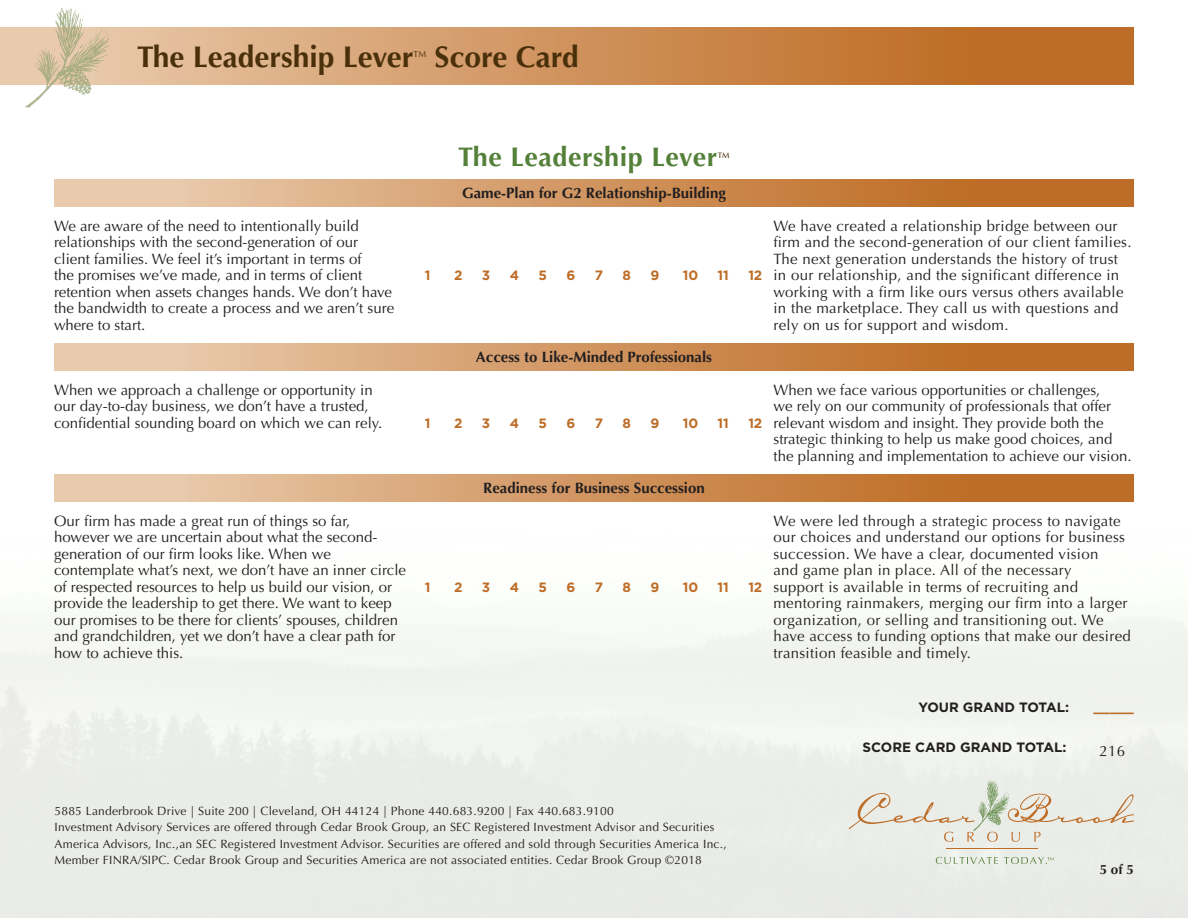
<style>
.page{position:relative;width:1188px;height:918px;background:#fff}
.page>*{position:absolute;margin:0;border:0;box-sizing:border-box;transform-origin:0 0}
.Big_Head{font:700 30px "Optima LT Std";color:#49300b}
.Big_Head-2{font:700 27px "Optima LT Std";letter-spacing:.02em;color:#548139}
.body{font:15px/16.5px "Optima LT Std";color:#231f20}
.body-2{font:15px/16.5px "Optima LT Std";letter-spacing:.02em;color:#231f20}
.Sub_Head{font:700 15px "Optima LT Std";color:#231f20}
.body-3{font:700 13.5px "Gotham";letter-spacing:-.01em;color:#bd6d27}
.body-4{font:700 13.5px "Gotham";color:#231f20}
.Normal_SSI_Body_Copy{font:700 13.5px "Optima LT Std";color:#231f20}
.body-5{font:12px/16.5px "Optima LT Std";letter-spacing:.02em;color:#231f20}
.Big_Head-3{font:8.7px "Optima LT Std";color:#49300b}
.Big_Head-4{font:500 7.8px "Optima LT Std";color:#49300b}
</style>
<div class="page">
<svg style="left:0;top:27px;width:1134px;height:57px;background:#cf925c"></svg>
<svg style="left:25px;top:8px;width:84px;height:100px"></svg>
<svg style="left:54px;top:179px;width:1080px;height:27px;background:#d19763"></svg>
<svg style="left:54px;top:343px;width:1080px;height:27px;background:#d19763"></svg>
<svg style="left:54px;top:474px;width:1080px;height:27px;background:#d19763"></svg>
<svg style="left:849px;top:780px;width:285px;height:62px;background:#e4e2d8"></svg>
<hr style="left:946px;top:848px;width:92px;height:1px;background:#bd6d27">
<svg style="left:936px;top:857px;width:62px;height:7px"></svg>
<svg style="left:1004px;top:857px;width:50px;height:7px"></svg>
<p class="Big_Head" style="left:137px;top:39px;width:278px">The Leadership Lever</p>
<p class="Big_Head-3" style="left:414px;top:49px;width:14px">TM</p>
<p class="Big_Head" style="left:435px;top:39px;width:146px">Score Card</p>
<p class="body" style="left:54px;top:218px;width:342px">We are aware of the need to intentionally build relationships with the second-generation of our client families. We feel it’s important in terms of<br>the promises we’ve made, and in terms of client retention when assets changes hands. We don’t have the bandwidth to create a process and we aren’t sure where to start.</p>
<p class="body" style="left:54px;top:382px;width:330px">When we approach a challenge or opportunity in our day-to-day business, we don’t have a trusted, confidential sounding board on which we can rely.</p>
<p class="body" style="left:54px;top:513px;width:354px">Our firm has made a great run of things so far, however we are uncertain about what the second&shy;generation of our firm looks like. When we contemplate what’s next, we don’t have an inner circle of respected resources to help us build our vision, or provide the leadership to get there. We want to keep our promises to be there for clients’ spouses, children and grandchildren, yet we don’t have a clear path for how to achieve this.</p>
<p class="Big_Head-2" style="left:458px;top:141px;width:261px">The Leadership Lever</p>
<p class="Big_Head-4" style="left:718px;top:152px;width:13px">TM</p>
<p class="Sub_Head" style="left:462px;top:184px;width:265px">Game-Plan for G2 Relationship-Building</p>
<p class="body-3" style="left:425px;top:268px;width:7px">1</p>
<p class="body-3" style="left:454px;top:268px;width:10px">2</p>
<p class="body-3" style="left:482px;top:268px;width:10px">3</p>
<p class="body-3" style="left:510px;top:268px;width:11px">4</p>
<p class="body-3" style="left:538px;top:268px;width:10px">5</p>
<p class="body-3" style="left:566px;top:268px;width:10px">6</p>
<p class="body-3" style="left:595px;top:268px;width:10px">7</p>
<p class="body-3" style="left:623px;top:268px;width:10px">8</p>
<p class="body-3" style="left:650px;top:268px;width:10px">9</p>
<p class="body-3" style="left:683px;top:268px;width:17px">10</p>
<p class="body-3" style="left:718px;top:268px;width:13px">11</p>
<p class="body-3" style="left:748px;top:268px;width:15px">12</p>
<p class="Sub_Head" style="left:476px;top:348px;width:238px">Access to Like-Minded Professionals</p>
<p class="body-3" style="left:425px;top:415px;width:7px">1</p>
<p class="body-3" style="left:454px;top:415px;width:10px">2</p>
<p class="body-3" style="left:482px;top:415px;width:10px">3</p>
<p class="body-3" style="left:510px;top:415px;width:11px">4</p>
<p class="body-3" style="left:538px;top:415px;width:10px">5</p>
<p class="body-3" style="left:566px;top:415px;width:10px">6</p>
<p class="body-3" style="left:595px;top:415px;width:10px">7</p>
<p class="body-3" style="left:623px;top:415px;width:10px">8</p>
<p class="body-3" style="left:650px;top:415px;width:10px">9</p>
<p class="body-3" style="left:683px;top:415px;width:17px">10</p>
<p class="body-3" style="left:718px;top:415px;width:13px">11</p>
<p class="body-3" style="left:748px;top:415px;width:15px">12</p>
<p class="Sub_Head" style="left:483px;top:479px;width:223px">Readiness for Business Succession</p>
<p class="body-3" style="left:425px;top:579px;width:7px">1</p>
<p class="body-3" style="left:454px;top:579px;width:10px">2</p>
<p class="body-3" style="left:482px;top:579px;width:10px">3</p>
<p class="body-3" style="left:510px;top:579px;width:11px">4</p>
<p class="body-3" style="left:538px;top:579px;width:10px">5</p>
<p class="body-3" style="left:566px;top:579px;width:10px">6</p>
<p class="body-3" style="left:595px;top:579px;width:10px">7</p>
<p class="body-3" style="left:623px;top:579px;width:10px">8</p>
<p class="body-3" style="left:650px;top:579px;width:10px">9</p>
<p class="body-3" style="left:683px;top:579px;width:17px">10</p>
<p class="body-3" style="left:718px;top:579px;width:13px">11</p>
<p class="body-3" style="left:748px;top:579px;width:15px">12</p>
<p class="body-2" style="left:773px;top:218px;width:360px">We have created a relationship bridge between our firm and the second-generation of our client families.<br>The next generation understands the history of trust in our relationship, and the significant difference in working with a firm like ours versus others available in the marketplace. They call us with questions and rely on us for support and wisdom.</p>
<p class="body" style="left:773px;top:382px;width:360px">When we face various opportunities or challenges,<br>we rely on our community of professionals that offer relevant wisdom and insight. They provide both the strategic thinking to help us make good choices, and the planning and implementation to achieve our vision.</p>
<p class="body-2" style="left:773px;top:513px;width:359px">We were led through a strategic process to navigate our choices and understand our options for business succession. We have a clear, documented vision<br>and game plan in place. All of the necessary<br>support is available in terms of recruiting and mentoring rainmakers, merging our firm into a larger organization, or selling and transitioning out. We have access to funding options that make our desired transition feasible and timely.</p>
<p class="body-4" style="left:919px;top:699px;width:152px">YOUR GRAND TOTAL:</p>
<p class="body-3" style="left:1094px;top:699px;width:42px">_____</p>
<p class="body-4" style="left:863px;top:740px;width:205px">SCORE CARD GRAND TOTAL:</p>
<p class="body" style="left:1100px;top:743px;width:27px">216</p>
<p class="body-5" style="left:55px;top:802px;width:561px">5885 Landerbrook Drive | Suite 200 | Cleveland, OH 44124 | Phone 440.683.9200 | Fax 440.683.9100</p>
<p class="body-5" style="left:55px;top:819px;width:674px">Investment Advisory Services are offered through Cedar Brook Group, an SEC Registered Investment Advisor and Securities<br>America Advisors, Inc.,an SEC Registered Investment Advisor. Securities are offered and sold through Securities America Inc.,<br>Member FINRA/SIPC. Cedar Brook Group and Securities America are not associated entities. Cedar Brook Group ©2018</p>
<p class="Normal_SSI_Body_Copy" style="left:1100px;top:861px;width:36px">5 of 5</p>
</div>
